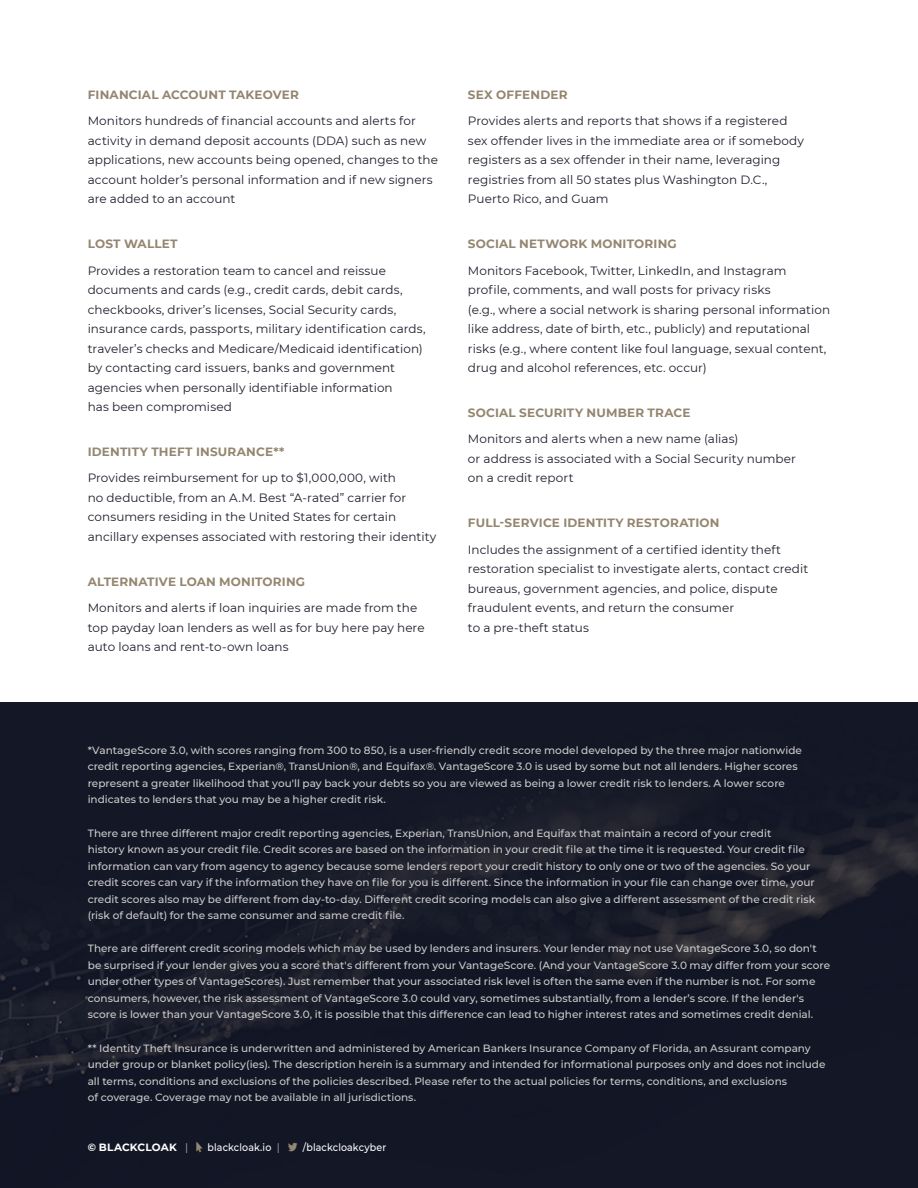
<style>
.page{position:relative;width:918px;height:1188px;background:#fff}
.page>*{position:absolute;margin:0;border:0;box-sizing:border-box;transform-origin:0 0}
.t1{font:12px/19.5px "Montserrat";letter-spacing:.005em;color:#1d1e2b}
.t2{font:700 12px "Montserrat";letter-spacing:.015em;color:#948670}
.t3{font:500 10.5px/16.5px "Montserrat";color:#ccc}
.t4{font:500 10.5px "Montserrat";letter-spacing:.01em;color:#fff;scale:.9 1}
.t5{font:700 10.5px "Montserrat";letter-spacing:.015em;color:#fff}
.s1{font-weight:400;color:#afacac}
</style>
<div class="page">
<img style="left:0;top:702px;width:918px;height:486px">
<svg style="left:196px;top:1141px;width:6px;height:11px"></svg>
<svg style="left:288px;top:1143px;width:10px;height:8px"></svg>
<p class="t2" style="left:88px;top:86px;width:213px">FINANCIAL ACCOUNT TAKEOVER</p>
<p class="t1" style="left:88px;top:111px;width:352px">Monitors hundreds of financial accounts and alerts for activity in demand deposit accounts (DDA) such as new applications, new accounts being opened, changes to the account holder’s personal information and if new signers are added to an account</p>
<p class="t2" style="left:88px;top:235px;width:91px">LOST WALLET</p>
<p class="t1" style="left:88px;top:260px;width:339px">Provides a restoration team to cancel and reissue documents and cards (e.g., credit cards, debit cards, checkbooks, driver’s licenses, Social Security cards, insurance cards, passports, military identification cards, traveler’s checks and Medicare/Medicaid identification) by contacting card issuers, banks and government agencies when personally identifiable information<br>has been compromised</p>
<p class="t2" style="left:88px;top:443px;width:198px">IDENTITY THEFT INSURANCE**</p>
<p class="t1" style="left:88px;top:468px;width:350px">Provides reimbursement for up to $1,000,000, with<br>no deductible, from an A.M. Best “A-rated” carrier for consumers residing in the United States for certain ancillary expenses associated with restoring their identity</p>
<p class="t2" style="left:88px;top:573px;width:219px">ALTERNATIVE LOAN MONITORING</p>
<p class="t1" style="left:88px;top:598px;width:338px">Monitors and alerts if loan inquiries are made from the top payday loan lenders as well as for buy here pay here auto loans and rent-to-own loans</p>
<p class="t2" style="left:468px;top:86px;width:101px">SEX OFFENDER</p>
<p class="t1" style="left:468px;top:111px;width:337px">Provides alerts and reports that shows if a registered sex offender lives in the immediate area or if somebody registers as a sex offender in their name, leveraging registries from all 50 states plus Washington D.C., Puerto Rico, and Guam</p>
<p class="t2" style="left:468px;top:235px;width:210px">SOCIAL NETWORK MONITORING</p>
<p class="t1" style="left:468px;top:260px;width:364px">Monitors Facebook, Twitter, LinkedIn, and Instagram profile, comments, and wall posts for privacy risks<br>(e.g., where a social network is sharing personal information like address, date of birth, etc., publicly) and reputational risks (e.g., where content like foul language, sexual content, drug and alcohol references, etc. occur)</p>
<p class="t2" style="left:468px;top:404px;width:224px">SOCIAL SECURITY NUMBER TRACE</p>
<p class="t1" style="left:468px;top:429px;width:330px">Monitors and alerts when a new name (alias)<br>or address is associated with a Social Security number on a credit report</p>
<p class="t2" style="left:468px;top:514px;width:253px">FULL-SERVICE IDENTITY RESTORATION</p>
<p class="t1" style="left:468px;top:539px;width:342px">Includes the assignment of a certified identity theft restoration specialist to investigate alerts, contact credit bureaus, government agencies, and police, dispute fraudulent events, and return the consumer<br>to a pre-theft status</p>
<p class="t3" style="left:88px;top:742px;width:716px">*VantageScore 3.0, with scores ranging from 300 to 850, is a user-friendly credit score model developed by the three major nationwide credit reporting agencies, Experian®, TransUnion®, and Equifax®. VantageScore 3.0 is used by some but not all lenders. Higher scores represent a greater likelihood that you'll pay back your debts so you are viewed as being a lower credit risk to lenders. A lower score indicates to lenders that you may be a higher credit risk.</p>
<p class="t3" style="left:88px;top:824px;width:729px">There are three different major credit reporting agencies, Experian, TransUnion, and Equifax that maintain a record of your credit<br>history known as your credit file. Credit scores are based on the information in your credit file at the time it is requested. Your credit file information can vary from agency to agency because some lenders report your credit history to only one or two of the agencies. So your credit scores can vary if the information they have on file for you is different. Since the information in your file can change over time, your credit scores also may be different from day-to-day. Different credit scoring models can also give a different assessment of the credit risk (risk of default) for the same consumer and same credit file.</p>
<p class="t3" style="left:88px;top:940px;width:744px">There are different credit scoring models which may be used by lenders and insurers. Your lender may not use VantageScore 3.0, so don't be surprised if your lender gives you a score that's different from your VantageScore. (And your VantageScore 3.0 may differ from your score under other types of VantageScores). Just remember that your associated risk level is often the same even if the number is not. For some consumers, however, the risk assessment of VantageScore 3.0 could vary, sometimes substantially, from a lender’s score. If the lender's score is lower than your VantageScore 3.0, it is possible that this difference can lead to higher interest rates and sometimes credit denial.</p>
<p class="t3" style="left:88px;top:1039px;width:739px">** Identity Theft Insurance is underwritten and administered by American Bankers Insurance Company of Florida, an Assurant company under group or blanket policy(ies). The description herein is a summary and intended for informational purposes only and does not include all terms, conditions and exclusions of the policies described. Please refer to the actual policies for terms, conditions, and exclusions<br>of coverage. Coverage may not be available in all jurisdictions.</p>
<p class="t5" style="left:88px;top:1139px;width:102px">© BLACKCLOAK <span class="s1">|</span></p>
<p class="t4" style="left:208px;top:1140px;width:82px">blackcloak.io <span class="s1">|</span></p>
<p class="t4" style="left:303px;top:1140px;width:94px">/blackcloakcyber</p>
</div>
